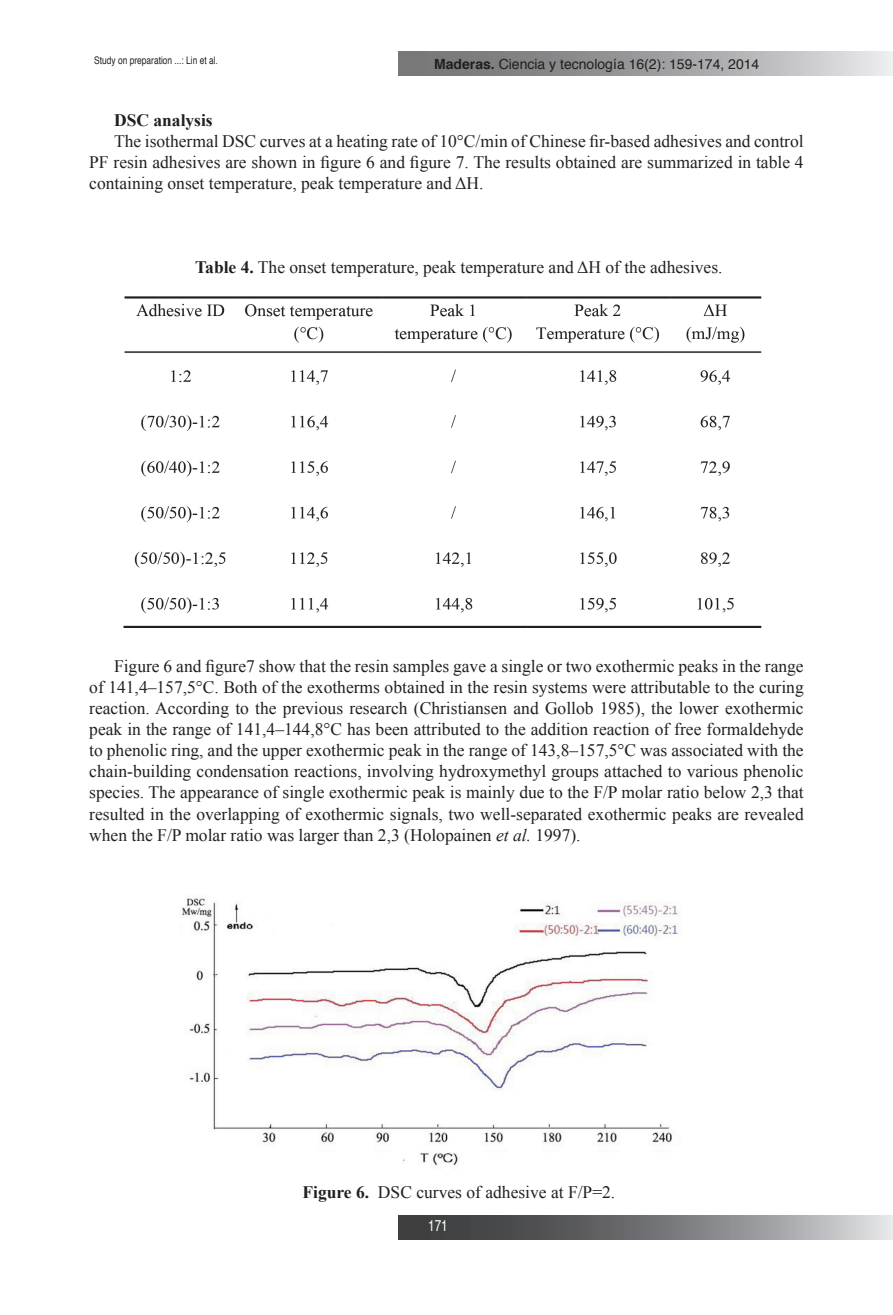
<style>
.page{position:relative;width:893px;height:1315px;background:#fff}
.page>*{position:absolute;margin:0;border:0;box-sizing:border-box;transform-origin:0 0}
.t1{font:17.5px/21px "Times New Roman";color:#231f20;text-align:justify}
.t2{font:700 17.5px "Times New Roman";color:#231f20}
.t3{font:15.75px "Helvetica";color:#fff;scale:.75 1}
.t4{font:14px "Helvetica";color:#231f20}
.t5{font:10.5px "Helvetica";color:#231f20;scale:.8 1}
.s1{font-weight:700}
.s2{font-style:italic}
</style>
<div class="page">
<svg style="left:398px;top:51px;width:495px;height:24px;background:#a2a2a4"></svg>
<svg style="left:398px;top:1215px;width:495px;height:24px;background:#7a7b7d"></svg>
<img style="left:123px;top:296px;width:639px;height:331px">
<img style="left:181px;top:898px;width:500px;height:268px">
<p class="t5" style="left:94px;top:52px;width:156px">Study on preparation ...: Lin et al.</p>
<p class="t4" style="left:434px;top:53px;width:327px"><span class="s1">Maderas.</span> Ciencia y tecnología 16(2): 159-174, 2014</p>
<p class="t2" style="left:114px;top:108px;width:100px">DSC analysis</p>
<p class="t1" style="left:89px;top:131px;width:716px;text-indent:25px">The isothermal DSC curves at a heating rate of 10°C/min of Chinese fir-based adhesives and control PF resin adhesives are shown in figure 6 and figure 7. The results obtained are summarized in table 4 containing onset temperature, peak temperature and ΔH.</p>
<p class="t1" style="left:195px;top:257px;width:529px"><span class="s1">Table 4.</span> The onset temperature, peak temperature and ΔH of the adhesives.</p>
<p class="t1" style="left:89px;top:656px;width:716px;text-indent:25px">Figure 6 and figure7 show that the resin samples gave a single or two exothermic peaks in the range of 141,4–157,5°C. Both of the exotherms obtained in the resin systems were attributable to the curing reaction. According to the previous research (Christiansen and Gollob 1985), the lower exothermic peak in the range of 141,4–144,8°C has been attributed to the addition reaction of free formaldehyde to phenolic ring, and the upper exothermic peak in the range of 143,8–157,5°C was associated with the chain-building condensation reactions, involving hydroxymethyl groups attached to various phenolic species. The appearance of single exothermic peak is mainly due to the F/P molar ratio below 2,3 that resulted in the overlapping of exothermic signals, two well-separated exothermic peaks are revealed when the F/P molar ratio was larger than 2,3 (Holopainen <span class="s2">et al.</span> 1997).</p>
<p class="t1" style="left:302px;top:1181px;width:314px"><span class="s1">Figure 6.</span> DSC curves of adhesive at F/P=2.</p>
<p class="t3" style="left:428px;top:1213px;width:28px">171</p>
</div>
